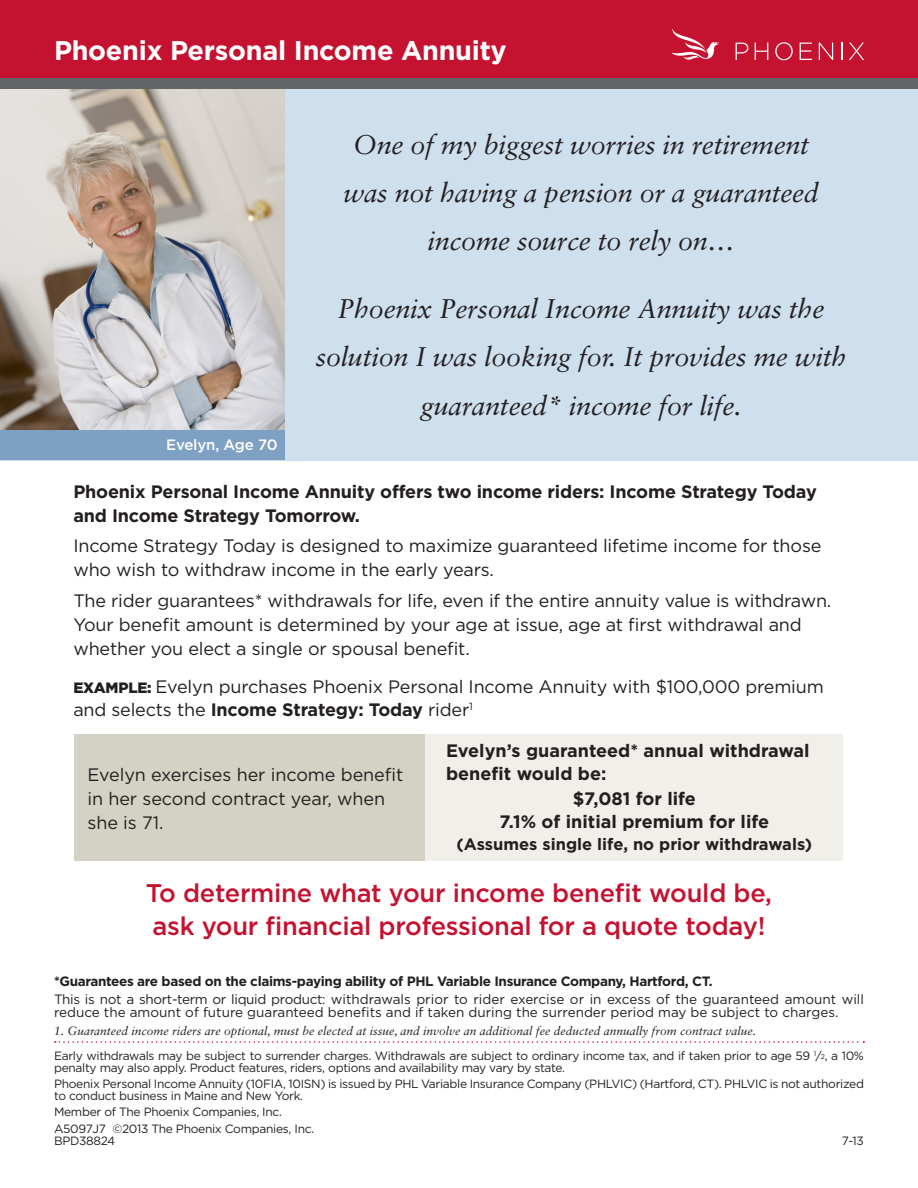
<style>
.page{position:relative;width:918px;height:1188px;background:#fff}
.page>*{position:absolute;margin:0;border:0;box-sizing:border-box;transform-origin:0 0}
.t1{font:italic 27px/48px "Sabon";letter-spacing:-.01em;color:#231f20;text-align:center}
.t2{font:700 27px "Gotham";letter-spacing:-.01em;color:#fff}
.t3{font:500 25.5px/33px "Gotham";letter-spacing:-.01em;color:#c51230}
.t4{font:18px/24px "Gotham";letter-spacing:-.01em;color:#231f20}
.t5{font:700 18px/22.5px "Gotham";letter-spacing:-.01em;color:#231f20}
.t6{font:700 16.5px "Gotham";color:#231f20}
.t7{font:500 15px "Gotham";letter-spacing:-.015em;color:#fff}
.t8{font:13.5px/13.5px "Gotham";color:#231f20}
.t9{font:700 13.5px "Gotham";letter-spacing:-.025em;color:#231f20}
.t10{font:12px/12px "Gotham";letter-spacing:-.025em;color:#231f20}
.t11{font:italic 12px "Sabon LT Std";color:#231f20}
.s1{font-weight:900;font-size:15px}
.s2{font-weight:700}
.s3{font-size:7.05px}
</style>
<div class="page">
<div style="left:0;top:0;width:918px;height:461px;background:#cedfee"></div>
<img style="left:0;top:88px;width:284px;height:343px">
<div style="left:0;top:0;width:918px;height:88px;background:#c51230"></div>
<div style="left:0;top:78px;width:918px;height:10px;background:#636466"></div>
<svg style="left:672px;top:29px;width:47px;height:31px"></svg>
<svg style="left:736px;top:43px;width:12px;height:17px"></svg>
<svg style="left:755px;top:43px;width:13px;height:17px"></svg>
<svg style="left:775px;top:42px;width:18px;height:18px"></svg>
<svg style="left:800px;top:43px;width:12px;height:17px"></svg>
<svg style="left:819px;top:43px;width:14px;height:17px"></svg>
<svg style="left:842px;top:43px;width:1px;height:17px"></svg>
<svg style="left:849px;top:43px;width:15px;height:17px"></svg>
<svg style="left:55px;top:1041px;width:809px;height:2px"></svg>
<div style="left:0;top:431px;width:284px;height:29px;background:#7ea0c2"></div>
<div style="left:74px;top:734px;width:352px;height:127px;background:#d3d2c5"></div>
<div style="left:426px;top:734px;width:417px;height:127px;background:#f0efea"></div>
<h1 class="t2" style="left:54px;top:35px;width:454px">Phoenix Personal Income Annuity</h1>
<h1 class="t1" style="left:343px;top:121px;width:477px">One of my biggest worries in retirement was not having a pension or a guaranteed income source to rely on…</h1>
<p class="t7" style="left:166px;top:436px;width:113px">Evelyn, Age 70</p>
<h1 class="t1" style="left:316px;top:285px;width:532px">Phoenix Personal Income Annuity was the solution I was looking for. It provides me with guaranteed* income for life.</h1>
<p class="t5" style="left:73px;top:479px;width:745px;line-height:24px">Phoenix Personal Income Annuity offers two income riders: Income Strategy Today and Income Strategy Tomorrow.</p>
<p class="t4" style="left:73px;top:534px;width:750px">Income Strategy Today is designed to maximize guaranteed lifetime income for those who wish to withdraw income in the early years.</p>
<p class="t4" style="left:73px;top:588px;width:760px">The rider guarantees* withdrawals for life, even if the entire annuity value is withdrawn.<br>Your benefit amount is determined by your age at issue, age at first withdrawal and whether you elect a single or spousal benefit.</p>
<p class="t4" style="left:73px;top:675px;width:752px;line-height:22.5px"><span class="s1">EXAMPLE:</span> Evelyn purchases Phoenix Personal Income Annuity with $100,000 premium and selects the <span class="s2">Income Strategy: Today</span> rider<sup>1</sup></p>
<p class="t4" style="left:87px;top:762px;width:317px">Evelyn exercises her income benefit in her second contract year, when she is 71.</p>
<p class="t5" style="left:446px;top:739px;width:365px">Evelyn’s guaranteed* annual withdrawal benefit would be:</p>
<p class="t5" style="left:500px;top:787px;width:271px;text-align:center">$7,081 for life<br>7.1% of initial premium for life</p>
<p class="t6" style="left:456px;top:835px;width:357px">(Assumes single life, no prior withdrawals)</p>
<h2 class="t3" style="left:146px;top:876px;width:628px">To determine what your income benefit would be, ask your financial professional for a quote today!</h2>
<p class="t9" style="left:54px;top:973px;width:660px">*Guarantees are based on the claims-paying ability of PHL Variable Insurance Company, Hartford, CT.</p>
<p class="t8" style="left:54px;top:992px;width:812px">This is not a short-term or liquid product: withdrawals prior to rider exercise or in excess of the guaranteed amount will reduce the amount of future guaranteed benefits and if taken during the surrender period may be subject to charges.</p>
<p class="t11" style="left:54px;top:1024px;width:704px">1. Guaranteed income riders are optional, must be elected at issue, and involve an additional fee deducted annually from contract value.</p>
<p class="t10" style="left:54px;top:1049px;width:811px">Early withdrawals may be subject to surrender charges. Withdrawals are subject to ordinary income tax, and if taken prior to age 59 <sup>1</sup>⁄<span class="s3">2</span>, a 10% penalty may also apply. Product features, riders, options and availability may vary by state.</p>
<p class="t10" style="left:54px;top:1077px;width:812px">Phoenix Personal Income Annuity (10FIA, 10ISN) is issued by PHL Variable Insurance Company (PHLVIC) (Hartford, CT). PHLVIC is not authorized to conduct business in Maine and New York.</p>
<p class="t10" style="left:54px;top:1104px;width:262px;line-height:16.4px">Member of The Phoenix Companies, Inc.<br>A5097J7 ©2013 The Phoenix Companies, Inc.</p>
<p class="t10" style="left:54px;top:1134px;width:63px">BPD38824</p>
<p class="t10" style="left:842px;top:1134px;width:24px">7-13</p>
</div>
